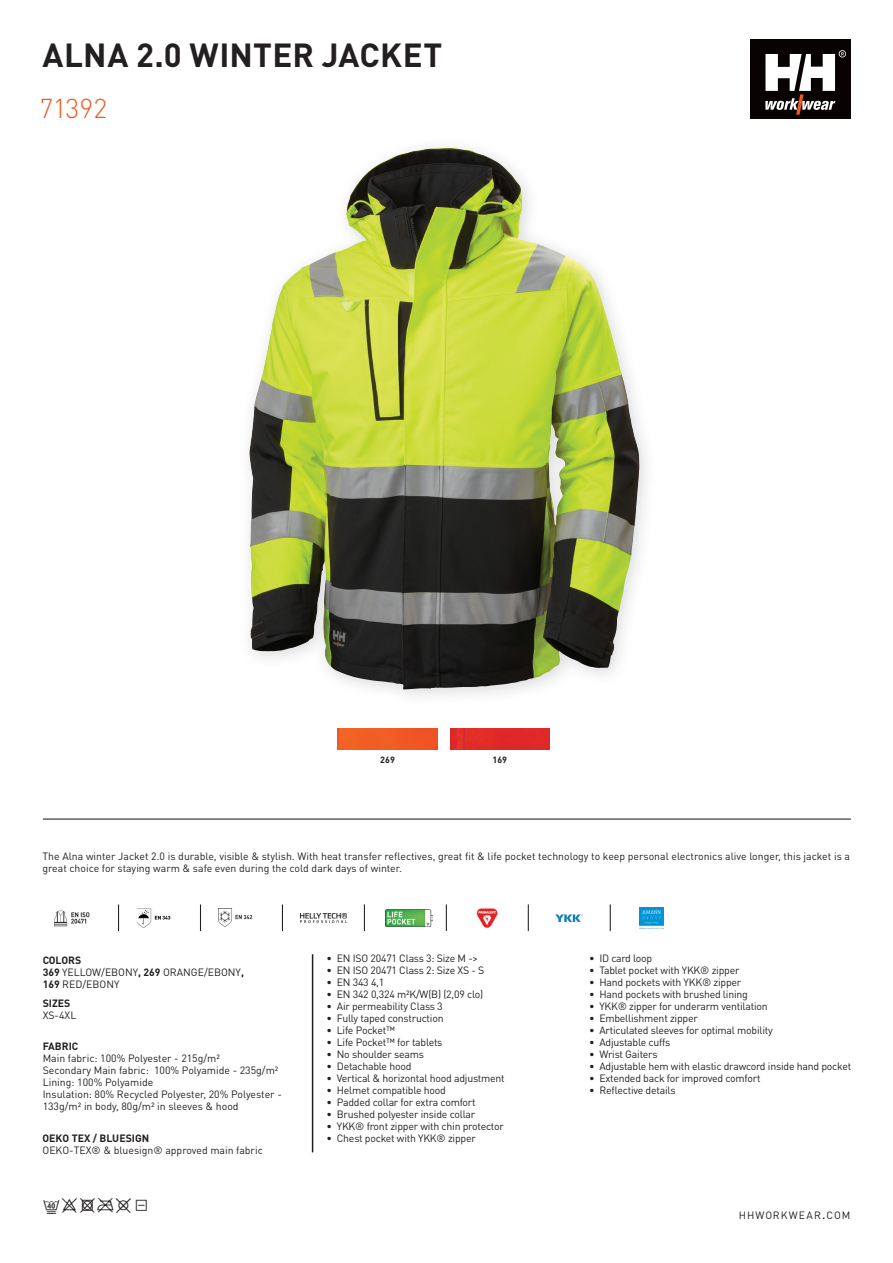
<style>
.page{position:relative;width:893px;height:1263px;background:#fff}
.page>*{position:absolute;margin:0;border:0;box-sizing:border-box;transform-origin:0 0}
.t1{font:700 33px "DINOT";letter-spacing:.005em;color:#231f20}
.t2{font:300 27px "DINOT";letter-spacing:-.01em;color:#f15924}
.t3{font:18px "Nilorn Seagul Textile";color:#231f20}
.t4{font:10.5px "DINOT";letter-spacing:-.02em;color:#231f20}
.t5{font:10.5px/12px "DINOT";color:#231f20}
.t6{font:700 10.5px "DINOT";color:#231f20}
.t7{font:10.5px "DINOT";letter-spacing:.09em;color:#231f20}
.t8{font:700 9px "DINOT";color:#231f20}
.s1{font-weight:700}
.s2{font-size:15px}
</style>
<div class="page">
<svg style="left:118px;top:904px;width:1px;height:27px"></svg>
<svg style="left:610px;top:904px;width:1px;height:27px"></svg>
<svg style="left:282px;top:904px;width:1px;height:27px"></svg>
<svg style="left:364px;top:904px;width:1px;height:27px"></svg>
<svg style="left:200px;top:904px;width:1px;height:27px"></svg>
<svg style="left:446px;top:904px;width:1px;height:27px"></svg>
<svg style="left:528px;top:904px;width:1px;height:27px"></svg>
<hr style="left:43px;top:818px;width:808px;height:1px;background:#231f20">
<img style="left:338px;top:729px;width:99px;height:20px">
<div style="left:450px;top:729px;width:100px;height:20px;background:#df2a27"></div>
<hr style="left:312px;top:954px;width:1px;height:198px;background:#231f20">
<div style="left:750px;top:40px;width:100px;height:79px;background:#080302"></div>
<svg style="left:765px;top:50px;width:81px;height:65px"></svg>
<img style="left:248px;top:147px;width:399px;height:549px">
<img style="left:249px;top:148px;width:198px;height:491px">
<img style="left:54px;top:910px;width:36px;height:17px">
<img style="left:137px;top:908px;width:34px;height:20px">
<img style="left:218px;top:909px;width:35px;height:18px">
<img style="left:300px;top:913px;width:47px;height:10px">
<img style="left:386px;top:909px;width:46px;height:18px">
<img style="left:476px;top:908px;width:22px;height:20px">
<img style="left:555px;top:914px;width:28px;height:9px">
<img style="left:639px;top:907px;width:24px;height:22px">
<h1 class="t1" style="left:42px;top:33px;width:401px">ALNA 2.0 WINTER JACKET</h1>
<h2 class="t2" style="left:40px;top:90px;width:69px">71392</h2>
<p class="t8" style="left:380px;top:754px;width:16px">269</p>
<p class="t8" style="left:492px;top:754px;width:16px">169</p>
<p class="t5" style="left:43px;top:850px;width:809px">The Alna winter Jacket 2.0 is durable, visible &amp; stylish. With heat transfer reflectives, great fit &amp; life pocket technology to keep personal electronics alive longer, this jacket is a great choice for staying warm &amp; safe even during the cold dark days of winter.</p>
<p class="t5" style="left:43px;top:954px;width:203px"><span class="s1">COLORS<br>369</span> YELLOW/EBONY<span class="s1">, 269</span> ORANGE/EBONY<span class="s1">,<br>169</span> RED/EBONY</p>
<p class="t6" style="left:43px;top:996px;width:29px">SIZES</p>
<p class="t4" style="left:43px;top:1008px;width:35px">XS-4XL</p>
<p class="t6" style="left:43px;top:1039px;width:37px">FABRIC</p>
<p class="t5" style="left:43px;top:1052px;width:241px">Main fabric: 100% Polyester - 215g/m²<br>Secondary Main fabric: 100% Polyamide - 235g/m²<br>Lining: 100% Polyamide<br>Insulation: 80% Recycled Polyester, 20% Polyester - 133g/m² in body, 80g/m² in sleeves &amp; hood</p>
<p class="t6" style="left:43px;top:1131px;width:108px">OEKO TEX / BLUESIGN</p>
<p class="t5" style="left:43px;top:1143px;width:222px">OEKO-TEX® &amp; bluesign® approved main fabric</p>
<h3 class="t3" style="left:43px;top:1198px;width:109px">nx+$\9</h3>
<p class="t4" style="left:327px;top:951px;width:153px">• EN ISO 20471 Class 3: Size M -&gt;</p>
<p class="t4" style="left:327px;top:963px;width:159px">• EN ISO 20471 Class 2: Size XS - S</p>
<p class="t4" style="left:327px;top:975px;width:59px">• EN 343 4,1</p>
<p class="t4" style="left:327px;top:987px;width:158px">• EN 342 0,324 m²K/W(B) (2,09 clo)</p>
<p class="t4" style="left:327px;top:999px;width:118px">• Air permeability Class 3</p>
<p class="t4" style="left:327px;top:1011px;width:119px">• Fully taped construction</p>
<p class="t4" style="left:327px;top:1023px;width:70px">• Life Pocket™</p>
<p class="t4" style="left:327px;top:1035px;width:117px">• Life Pocket™ for tablets</p>
<p class="t4" style="left:327px;top:1047px;width:99px">• No shoulder seams</p>
<p class="t4" style="left:327px;top:1059px;width:86px">• Detachable hood</p>
<p class="t4" style="left:327px;top:1071px;width:180px">• Vertical &amp; horizontal hood adjustment</p>
<p class="t4" style="left:327px;top:1083px;width:121px">• Helmet compatible hood</p>
<p class="t4" style="left:327px;top:1095px;width:151px">• Padded collar for extra comfort</p>
<p class="t4" style="left:327px;top:1107px;width:150px">• Brushed polyester inside collar</p>
<p class="t4" style="left:327px;top:1119px;width:179px">• YKK® front zipper with chin protector</p>
<p class="t4" style="left:327px;top:1131px;width:151px">• Chest pocket with YKK® zipper</p>
<p class="t4" style="left:589px;top:951px;width:65px">• ID card loop</p>
<p class="t4" style="left:589px;top:963px;width:152px">• Tablet pocket with YKK® zipper</p>
<p class="t4" style="left:589px;top:975px;width:154px">• Hand pockets with YKK® zipper</p>
<p class="t4" style="left:589px;top:987px;width:160px">• Hand pockets with brushed lining</p>
<p class="t4" style="left:589px;top:999px;width:180px">• YKK® zipper for underarm ventilation</p>
<p class="t4" style="left:589px;top:1011px;width:110px">• Embellishment zipper</p>
<p class="t4" style="left:589px;top:1023px;width:185px">• Articulated sleeves for optimal mobility</p>
<p class="t4" style="left:589px;top:1035px;width:83px">• Adjustable cuffs</p>
<p class="t4" style="left:589px;top:1047px;width:70px">• Wrist Gaiters</p>
<p class="t4" style="left:589px;top:1059px;width:264px">• Adjustable hem with elastic drawcord inside hand pocket</p>
<p class="t4" style="left:589px;top:1071px;width:173px">• Extended back for improved comfort</p>
<p class="t4" style="left:589px;top:1083px;width:88px">• Reflective details</p>
<p class="t7" style="left:739px;top:1208px;width:113px">HHWORKWEAR<span class="s2">.</span>COM</p>
</div>
